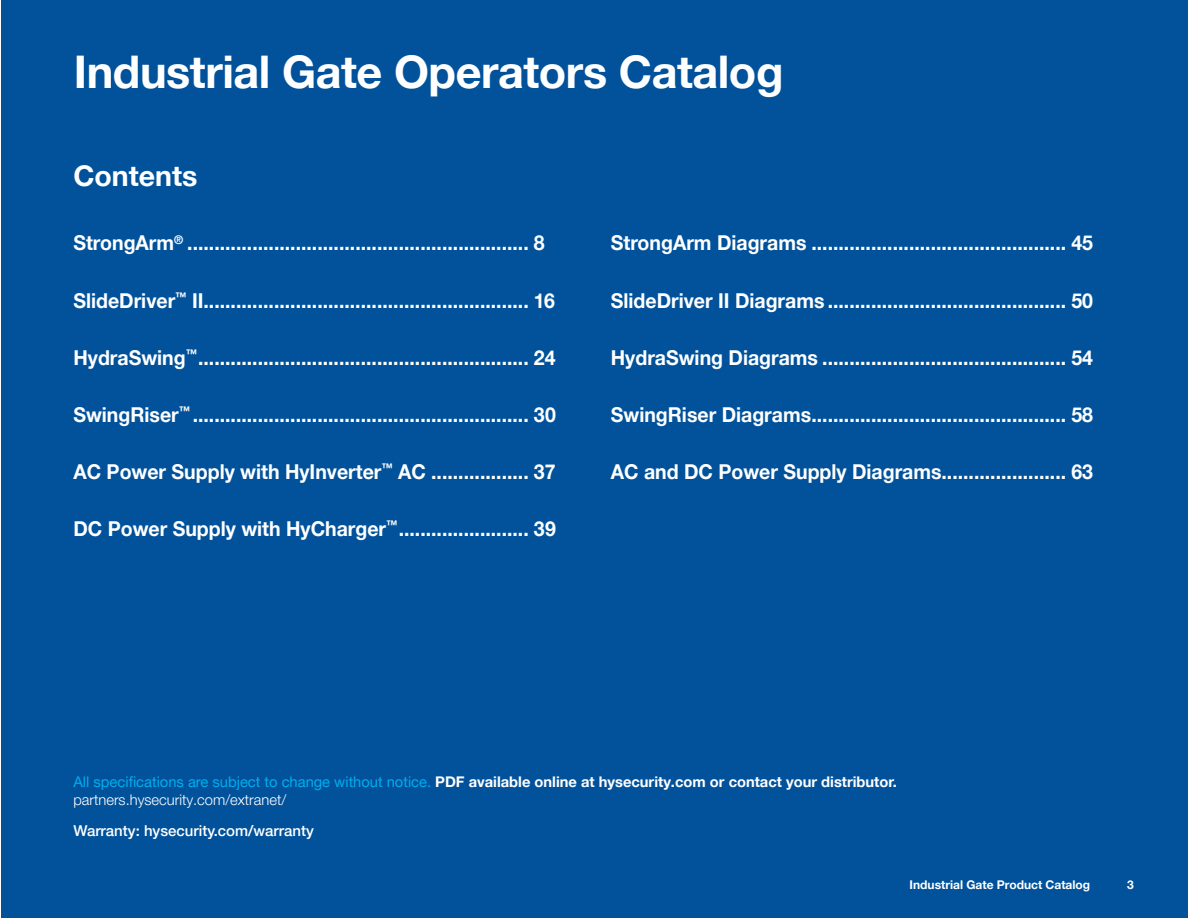
<style>
.page{position:relative;width:1188px;height:918px;background:#fff}
.page>*{position:absolute;margin:0;border:0;box-sizing:border-box;transform-origin:0 0}
.t1{font:700 45px "Helvetica Neue LT Pro";letter-spacing:-.01em;color:#fff}
.t2{font:700 28.5px "Helvetica Neue LT Pro";color:#fff}
.t3{font:700 20.4px "Helvetica Neue LT Pro";color:#fff;scale:.95 1}
.t4{font:500 15px "Helvetica Neue LT Pro";color:#fff}
.t5{font:700 14.7px/17.7px "Helvetica Neue LT Pro";color:#fff}
.t6{font:700 12px "Helvetica Neue LT Pro";color:#fff}
.s1{font-weight:400;color:#00aeef}
.s2{font-weight:300}
</style>
<div class="page">
<div style="left:1px;top:0;width:1187px;height:918px;background:#01529b"></div>
<h1 class="t1" style="left:74px;top:45px;width:711px">Industrial Gate Operators Catalog</h1>
<h2 class="t2" style="left:73px;top:159px;width:126px">Contents</h2>
<p class="t3" style="left:73px;top:231px;width:498px">StrongArm<sup>®</sup> ............................................................... 8</p>
<p class="t3" style="left:73px;top:288px;width:508px">SlideDriver<sup>™</sup> II............................................................ 16</p>
<p class="t3" style="left:73px;top:345px;width:509px">HydraSwing<sup>™</sup>............................................................. 24</p>
<p class="t3" style="left:73px;top:402px;width:510px">SwingRiser<sup>™</sup> .............................................................. 30</p>
<p class="t3" style="left:73px;top:459px;width:509px">AC Power Supply with HyInverter<sup>™</sup> AC .................. 37</p>
<p class="t3" style="left:73px;top:516px;width:509px">DC Power Supply with HyCharger<sup>™</sup>........................ 39</p>
<p class="t3" style="left:611px;top:231px;width:509px">StrongArm Diagrams ............................................... 45</p>
<p class="t3" style="left:611px;top:288px;width:509px">SlideDriver II Diagrams ............................................ 50</p>
<p class="t3" style="left:611px;top:345px;width:509px">HydraSwing Diagrams ............................................. 54</p>
<p class="t3" style="left:611px;top:402px;width:509px">SwingRiser Diagrams............................................... 58</p>
<p class="t3" style="left:611px;top:459px;width:509px">AC and DC Power Supply Diagrams....................... 63</p>
<p class="t5" style="left:73px;top:773px;width:825px"><span class="s1">All specifications are subject to change without notice.</span> PDF available online at hysecurity.com or contact your distributor. <span class="s2">partners.hysecurity.com/extranet/</span></p>
<p class="t4" style="left:73px;top:821px;width:242px">Warranty: hysecurity.com/warranty</p>
<p class="t6" style="left:910px;top:878px;width:182px">Industrial Gate Product Catalog</p>
<p class="t6" style="left:1127px;top:877px;width:8px">3</p>
</div>
